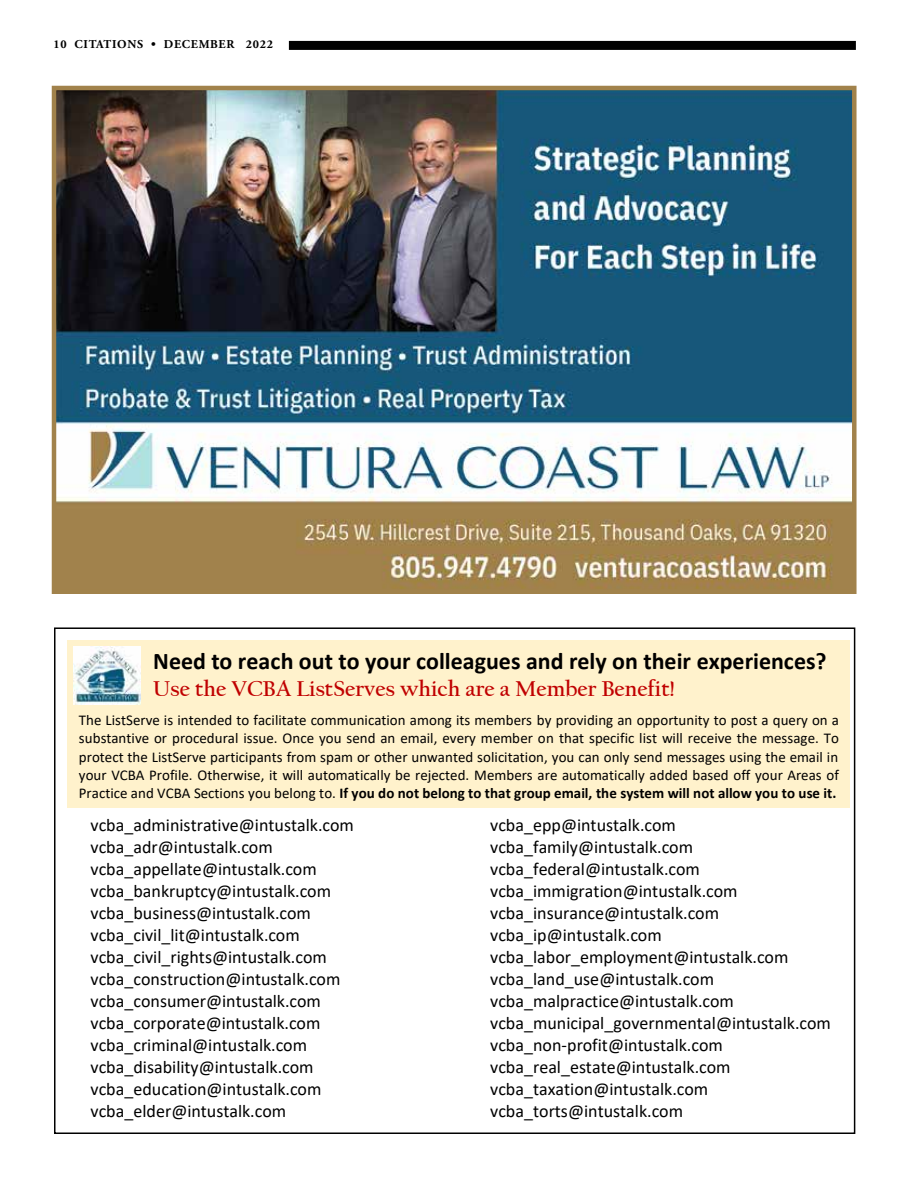
<style>
.page{position:relative;width:918px;height:1188px;background:#fff}
.page>*{position:absolute;margin:0;border:0;box-sizing:border-box;transform-origin:0 0}
.t1{font:700 24px "Calibri";color:#000}
.t2{font:700 22.5px "Californian FB";color:#c00000}
.t3{font:18px/22px "Calibri";color:#000}
.t4{font:15px/18.3px "Calibri";color:#000;text-align:justify}
.t5{font:700 12px "Adobe Garamond Pro";letter-spacing:.06em;color:#000}
.s1{font-weight:700}
</style>
<div class="page">
<div style="left:289px;top:41px;width:567px;height:9px;background:#000"></div>
<div style="left:68px;top:641px;width:782px;height:167px;background:#fff2cc"></div>
<img style="left:73px;top:647px;width:68px;height:58px">
<img style="left:57px;top:91px;width:795px;height:498px">
<div style="left:52px;top:86px;width:805px;height:508px;border:4px solid #a1824b"></div>
<p class="t5" style="left:53px;top:38px;width:221px">10 CITATIONS • DECEMBER 2022</p>
<h1 class="t1" style="left:153px;top:644px;width:675px">Need to reach out to your colleagues and rely on their experiences?</h1>
<p class="t2" style="left:153px;top:676px;width:523px">Use the VCBA ListServes which are a Member Benefit!</p>
<p class="t4" style="left:79px;top:711px;width:762px">The ListServe is intended to facilitate communication among its members by providing an opportunity to post a query on a substantive or procedural issue. Once you send an email, every member on that specific list will receive the message. To protect the ListServe participants from spam or other unwanted solicitation, you can only send messages using the email in your VCBA Profile. Otherwise, it will automatically be rejected. Members are automatically added based off your Areas of Practice and VCBA Sections you belong to. <span class="s1">If you do not belong to that group email, the system will not allow you to use it.</span></p>
<p class="t3" style="left:91px;top:814px;width:265px">vcba_administrative@intustalk.com vcba_adr@intustalk.com vcba_appellate@intustalk.com vcba_bankruptcy@intustalk.com vcba_business@intustalk.com vcba_civil_lit@intustalk.com vcba_civil_rights@intustalk.com vcba_construction@intustalk.com vcba_consumer@intustalk.com vcba_corporate@intustalk.com vcba_criminal@intustalk.com vcba_disability@intustalk.com vcba_education@intustalk.com vcba_elder@intustalk.com</p>
<p class="t3" style="left:490px;top:814px;width:342px">vcba_epp@intustalk.com vcba_family@intustalk.com vcba_federal@intustalk.com vcba_immigration@intustalk.com vcba_insurance@intustalk.com vcba_ip@intustalk.com vcba_labor_employment@intustalk.com vcba_land_use@intustalk.com vcba_malpractice@intustalk.com vcba_municipal_governmental@intustalk.com vcba_non-profit@intustalk.com vcba_real_estate@intustalk.com vcba_taxation@intustalk.com vcba_torts@intustalk.com</p>
</div>
